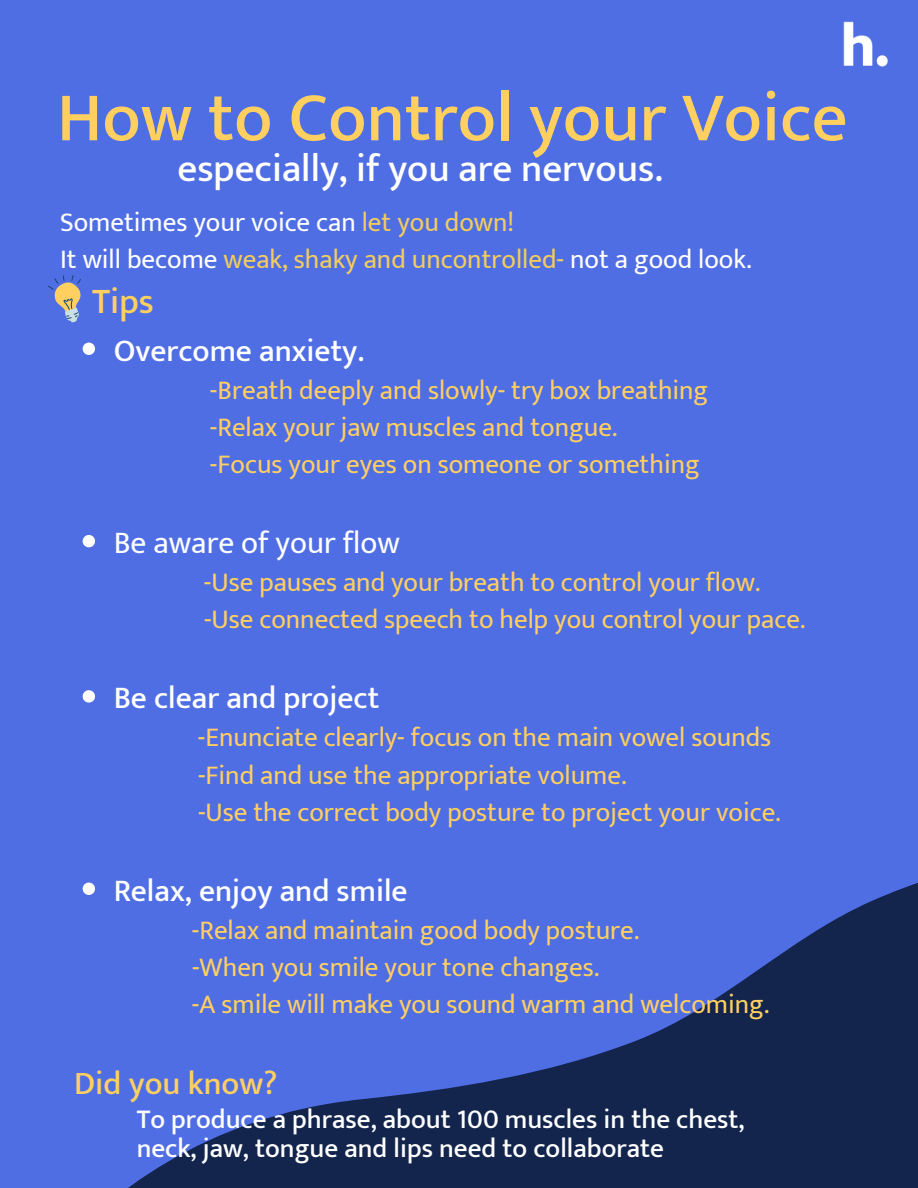
<style>
.page{position:relative;width:918px;height:1188px;background:#506ee4}
.page>*{position:absolute;margin:0;border:0;box-sizing:border-box;transform-origin:0 0}
.t1{font:500 70.5px "Mukta Vaani";color:#ffcf60}
.t2{font:500 39px "Mukta Vaani";color:#fffffe}
.t3{font:500 36px "Mukta Vaani";color:#ffcf60}
.t4{font:500 32.7px "Mukta Vaani";color:#ffcf60}
.t5{font:500 31.5px "Mukta Vaani";color:#fff}
.t6{font:31.5px "Mukta Vaani";color:#fff}
.t7{font:500 27.15px/29.2px "Mukta Vaani";color:#fff}
.t8{font:27px/37.2px "Mukta Vaani";color:#ffcf60}
.t9{font:27px/37.2px "Mukta Vaani";color:#fff}
.s1{color:#f2cc5d}
</style>
<div class="page">
<svg style="left:82px;top:882px;width:836px;height:306px"></svg>
<svg style="left:83px;top:343px;width:12px;height:12px"></svg>
<svg style="left:83px;top:535px;width:12px;height:12px"></svg>
<svg style="left:83px;top:690px;width:12px;height:13px"></svg>
<svg style="left:83px;top:883px;width:12px;height:12px"></svg>
<img style="left:843px;top:21px;width:45px;height:46px">
<svg style="left:48px;top:275px;width:33px;height:48px"></svg>
<h1 class="t1" style="left:57px;top:75px;width:792px">How to Control your Voice</h1>
<h2 class="t2" style="left:178px;top:145px;width:487px">especially, if you are nervous.</h2>
<p class="t9" style="left:60px;top:203px;width:693px">Sometimes your voice can <span class="s1">let you down!<br></span>It will become <span class="s1">weak, shaky and uncontrolled-</span> not a good look.</p>
<h3 class="t3" style="left:92px;top:280px;width:63px">Tips</h3>
<p class="t5" style="left:114px;top:331px;width:252px">Overcome anxiety.</p>
<p class="t8" style="left:210px;top:371px;width:500px">-Breath deeply and slowly- try box breathing -Relax your jaw muscles and tongue.<br>-Focus your eyes on someone or something</p>
<p class="t6" style="left:114px;top:524px;width:288px">Be aware of your flow</p>
<p class="t8" style="left:204px;top:563px;width:603px">-Use pauses and your breath to control your flow. -Use connected speech to help you control your pace.</p>
<p class="t5" style="left:114px;top:679px;width:267px">Be clear and project</p>
<p class="t8" style="left:198px;top:719px;width:584px">-Enunciate clearly- focus on the main vowel sounds -Find and use the appropriate volume.<br>-Use the correct body posture to project your voice.</p>
<p class="t5" style="left:114px;top:871px;width:295px">Relax, enjoy and smile</p>
<p class="t8" style="left:192px;top:911px;width:579px">-Relax and maintain good body posture.<br>-When you smile your tone changes.<br>-A smile will make you sound warm and welcoming.</p>
<p class="t4" style="left:74px;top:1063px;width:205px">Did you know?</p>
<p class="t7" style="left:137px;top:1104px;width:609px">To produce a phrase, about 100 muscles in the chest, neck, jaw, tongue and lips need to collaborate</p>
</div>
